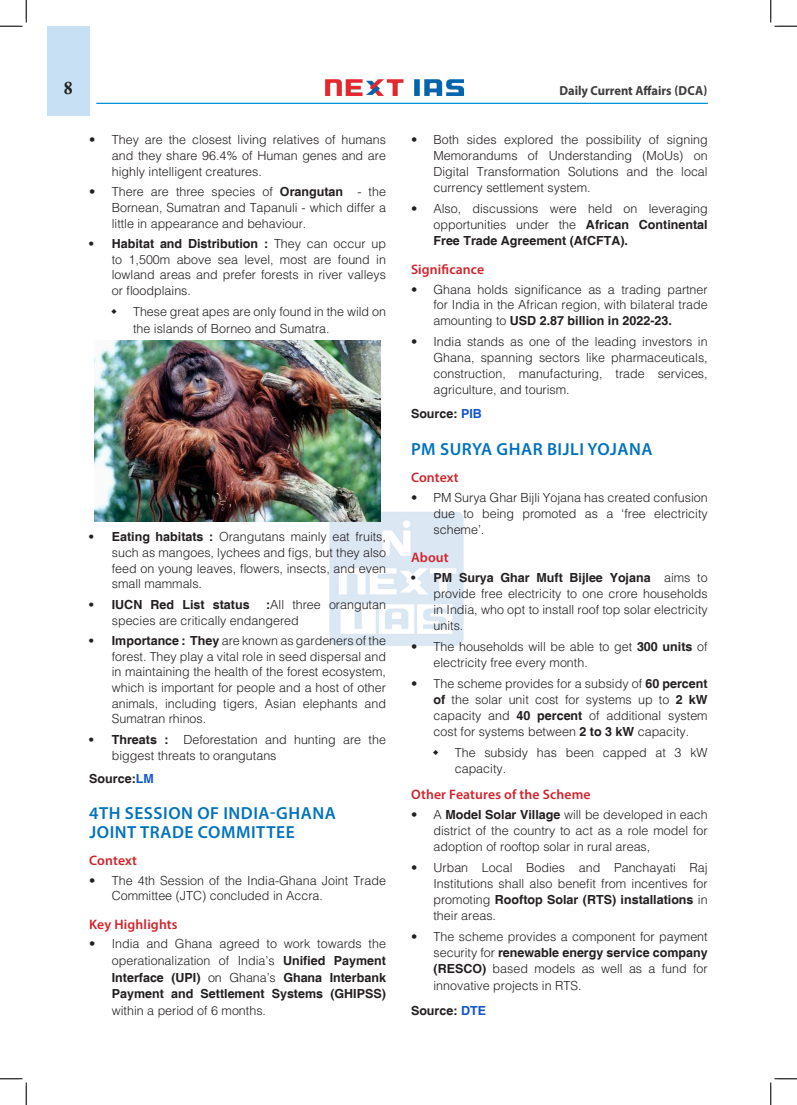
<style>
.page{position:relative;width:797px;height:1105px;background:#fff}
.page>*{position:absolute;margin:0;border:0;box-sizing:border-box;transform-origin:0 0}
.H-1{font:600 17.5px/18.9px "Myriad Pro";letter-spacing:.03em;color:#0072bc}
.t1{font:17.5px "Calis MT Bol";color:#231f20}
.H-2{font:600 13.75px "Myriad Pro";letter-spacing:.01em;color:#d1232a}
.t2{font:700 13.12px "Myriad Pro";color:#3e3e3f;scale:.95 1}
.t3{font:300 12.5px/16px "Helvetica";color:#231f20;text-align:justify}
.body{font:700 12.5px "Helvetica";color:#231f20}
.s1{font-weight:700}
.s2{color:#15c}
</style>
<div class="page">
<div style="left:47px;top:26px;width:42px;height:89px;background:#c7e0f3"></div>
<img style="left:325px;top:80px;width:138px;height:15px">
<hr style="left:96px;top:103px;width:611px;height:1px;background:#008fd5">
<img style="left:329px;top:511px;width:135px;height:135px">
<img style="left:94px;top:341px;width:287px;height:181px">
<svg style="left:0;top:0;width:27px;height:27px"></svg>
<svg style="left:0;top:1078px;width:27px;height:27px"></svg>
<svg style="left:770px;top:0;width:27px;height:27px"></svg>
<svg style="left:770px;top:1078px;width:27px;height:27px"></svg>
<h1 class="t1" style="left:64px;top:78px;width:10px">8</h1>
<p class="t2" style="left:559px;top:82px;width:157px">Daily Current Affairs (DCA)</p>
<p class="t3" style="left:112px;top:132px;width:276px;line-height:15.6px;text-indent:-22px">• They are the closest living relatives of humans and they share 96.4% of Human genes and are highly intelligent creatures.</p>
<p class="t3" style="left:112px;top:184px;width:276px;line-height:15.6px;text-indent:-22px">• There are three species of <span class="s1">Orangutan</span> - the Bornean, Sumatran and Tapanuli - which differ a little in appearance and behaviour.</p>
<p class="t3" style="left:112px;top:236px;width:276px;line-height:15.6px;text-indent:-22px"><span class="s1">• Habitat and Distribution :</span> They can occur up to 1,500m above sea level, most are found in lowland areas and prefer forests in river valleys or floodplains.</p>
<p class="t3" style="left:133px;top:303px;width:254px;line-height:16.9px">These great apes are only found in the wild on the islands of Borneo and Sumatra.</p>
<p class="t3" style="left:433px;top:131px;width:276px;text-indent:-22px">• Both sides explored the possibility of signing Memorandums of Understanding (MoUs) on Digital Transformation Solutions and the local currency settlement system.</p>
<p class="t3" style="left:433px;top:200px;width:276px;text-indent:-22px">• Also, discussions were held on leveraging opportunities under the <span class="s1">African Continental Free Trade Agreement (AfCFTA).</span></p>
<p class="H-2" style="left:411px;top:260px;width:75px">Significance</p>
<p class="t3" style="left:433px;top:281px;width:276px;text-indent:-22px">• Ghana holds significance as a trading partner for India in the African region, with bilateral trade amounting to <span class="s1">USD 2.87 billion in 2022-23.</span></p>
<p class="t3" style="left:433px;top:334px;width:276px;text-indent:-22px">• India stands as one of the leading investors in Ghana, spanning sectors like pharmaceuticals, construction, manufacturing, trade services, agriculture, and tourism.</p>
<p class="body" style="left:411px;top:406px;width:72px">Source: <span class="s2">PIB</span></p>
<p class="H-1" style="left:411px;top:439px;width:243px">PM SURYA GHAR BIJLI YOJANA</p>
<p class="H-2" style="left:411px;top:469px;width:49px">Context</p>
<p class="t3" style="left:433px;top:489px;width:276px;text-indent:-22px">• PM Surya Ghar Bijli Yojana has created confusion due to being promoted as a ‘free electricity scheme’.</p>
<p class="H-2" style="left:411px;top:549px;width:39px">About</p>
<p class="t3" style="left:433px;top:569px;width:276px;text-indent:-22px"><span class="s1">• PM Surya Ghar Muft Bijlee Yojana</span> aims to provide free electricity to one crore households in India, who opt to install roof top solar electricity units.</p>
<p class="t3" style="left:433px;top:638px;width:276px;text-indent:-22px">• The households will be able to get <span class="s1">300 units</span> of electricity free every month.</p>
<p class="t3" style="left:433px;top:675px;width:276px;text-indent:-22px">• The scheme provides for a subsidy of <span class="s1">60 percent of</span> the solar unit cost for systems up to <span class="s1">2 kW </span>capacity and <span class="s1">40 percent</span> of additional system cost for systems between <span class="s1">2 to 3 kW</span> capacity.</p>
<p class="t3" style="left:455px;top:744px;width:254px">The subsidy has been capped at 3 kW capacity.</p>
<p class="H-2" style="left:411px;top:786px;width:181px">Other Features of the Scheme</p>
<p class="t3" style="left:433px;top:806px;width:276px;text-indent:-22px">• A <span class="s1">Model Solar Village</span> will be developed in each district of the country to act as a role model for adoption of rooftop solar in rural areas,</p>
<p class="t3" style="left:433px;top:859px;width:276px;text-indent:-22px">• Urban Local Bodies and Panchayati Raj Institutions shall also benefit from incentives for promoting <span class="s1">Rooftop Solar (RTS) installations</span> in their areas.</p>
<p class="t3" style="left:433px;top:927px;width:276px;line-height:16.6px;text-indent:-22px">• The scheme provides a component for payment security for <span class="s1">renewable energy service company (RESCO)</span> based models as well as a fund for innovative projects in RTS.</p>
<p class="body" style="left:411px;top:1003px;width:77px">Source: <span class="s2">DTE</span></p>
<p class="t3" style="left:112px;top:529px;width:276px;line-height:15.6px;text-indent:-22px"><span class="s1">• Eating habitats :</span> Orangutans mainly eat fruits, such as mangoes, lychees and figs, but they also feed on young leaves, flowers, insects, and even small mammals.</p>
<p class="body" style="left:89px;top:597px;width:162px">• IUCN Red List status</p>
<p class="t3" style="left:112px;top:596px;width:276px;line-height:15.6px;text-indent:154px"><span class="s1">:</span>All three orangutan species are critically endangered</p>
<p class="t3" style="left:112px;top:633px;width:276px;line-height:15.6px;text-indent:-22px"><span class="s1">• Importance : They</span> are known as gardeners of the forest. They play a vital role in seed dispersal and in maintaining the health of the forest ecosystem, which is important for people and a host of other animals, including tigers, Asian elephants and Sumatran rhinos.</p>
<p class="t3" style="left:112px;top:731px;width:276px;line-height:15.6px;text-indent:-22px"><span class="s1">• Threats :</span> Deforestation and hunting are the biggest threats to orangutans</p>
<p class="body" style="left:89px;top:771px;width:66px">Source:<span class="s2">LM</span></p>
<p class="H-1" style="left:89px;top:803px;width:248px">4TH SESSION OF INDIA-GHANA<br>JOINT TRADE COMMITTEE</p>
<p class="H-2" style="left:89px;top:852px;width:49px">Context</p>
<p class="t3" style="left:112px;top:872px;width:276px;line-height:15.6px;text-indent:-22px">• The 4th Session of the India-Ghana Joint Trade<br>Committee (JTC) concluded in Accra.</p>
<p class="H-2" style="left:89px;top:915px;width:90px">Key Highlights</p>
<p class="t3" style="left:112px;top:935px;width:276px;line-height:16.8px;text-indent:-22px">• India and Ghana agreed to work towards the operationalization of India’s <span class="s1">Unified Payment Interface (UPI)</span> on Ghana’s <span class="s1">Ghana Interbank Payment and Settlement Systems (GHIPSS) </span>within a period of 6 months.</p>
</div>
